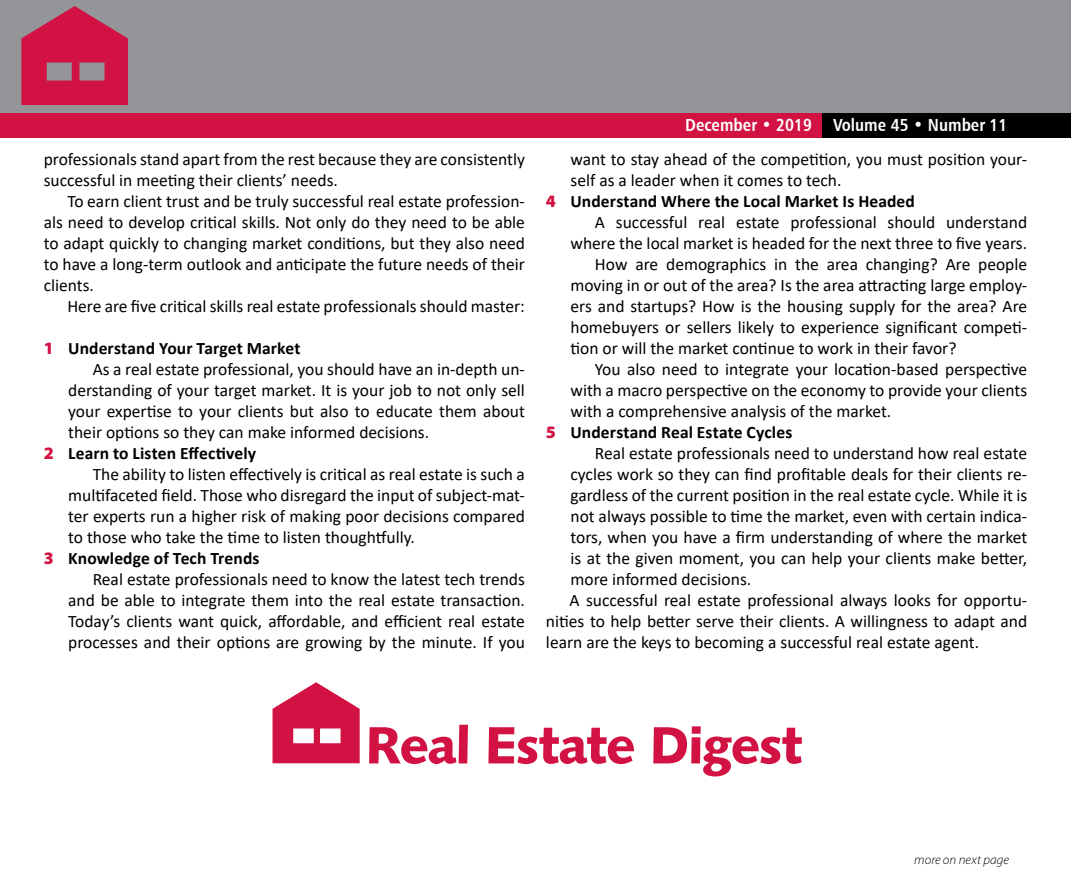
<style>
.page{position:relative;width:1071px;height:882px;background:#fff}
.page>*{position:absolute;margin:0;border:0;box-sizing:border-box;transform-origin:0 0}
.t1{font:52.5px "Humanist 531 BT Black A";letter-spacing:-.025em;color:#d11242}
.t2{font:17.5px/21px "Calibri";color:#000}
.t3{font:700 17.5px "Calibri";letter-spacing:.005em;color:#000}
.t4{font:17.5px "Humanist 777 BT Bold Condensed B";color:#fff}
.t5{font:italic 300 13.12px "Myriad Pro";letter-spacing:.01em;color:#000}
.s1{font-family:"Myriad Pro";font-weight:900;color:#d11242}
</style>
<div class="page">
<div style="left:0;top:0;width:1071px;height:138px;background:#939598"></div>
<div style="left:693px;top:113px;width:378px;height:25px;background:#000"></div>
<div style="left:0;top:113px;width:822px;height:25px;background:#d11242"></div>
<svg style="left:21px;top:6px;width:107px;height:99px"></svg>
<svg style="left:273px;top:682px;width:87px;height:81px"></svg>
<p class="t2" style="left:44px;top:149px;width:483px">professionals stand apart from the rest because they are consistently successful in meeting their clients’ needs.</p>
<p class="t2" style="left:44px;top:191px;width:483px;text-align:justify;text-indent:24px">To earn client trust and be truly successful real estate profession&shy;als need to develop critical skills. Not only do they need to be able to adapt quickly to changing market conditions, but they also need to have a long-term outlook and anticipate the future needs of their clients.</p>
<p class="t2" style="left:67px;top:296px;width:459px">Here are five critical skills real estate professionals should master:</p>
<p class="t3" style="left:44px;top:336px;width:258px"><span class="s1">1</span> Understand Your Target Market</p>
<p class="t2" style="left:93px;top:359px;width:434px">As a real estate professional, you should have an in-depth un-</p>
<p class="t2" style="left:68px;top:380px;width:458px">derstanding of your target market. It is your job to not only sell</p>
<p class="t2" style="left:68px;top:401px;width:458px">your expertise to your clients but also to educate them about</p>
<p class="t2" style="left:68px;top:422px;width:362px">their options so they can make informed decisions.</p>
<p class="t3" style="left:44px;top:441px;width:214px"><span class="s1">2</span> Learn to Listen Effectively</p>
<p class="t2" style="left:93px;top:464px;width:434px">The ability to listen effectively is critical as real estate is such a</p>
<p class="t2" style="left:68px;top:485px;width:458px">multifaceted field. Those who disregard the input of subject-mat-</p>
<p class="t2" style="left:68px;top:506px;width:458px">ter experts run a higher risk of making poor decisions compared</p>
<p class="t2" style="left:68px;top:527px;width:348px">to those who take the time to listen thoughtfully.</p>
<p class="t3" style="left:44px;top:546px;width:217px"><span class="s1">3</span> Knowledge of Tech Trends</p>
<p class="t2" style="left:93px;top:569px;width:434px">Real estate professionals need to know the latest tech trends</p>
<p class="t2" style="left:68px;top:590px;width:458px">and be able to integrate them into the real estate transaction.</p>
<p class="t2" style="left:68px;top:611px;width:458px">Today’s clients want quick, affordable, and efficient real estate</p>
<p class="t2" style="left:68px;top:632px;width:458px">processes and their options are growing by the minute. If you</p>
<p class="t4" style="left:685px;top:114px;width:324px">December • 2019 Volume 45 • Number 11</p>
<p class="t2" style="left:570px;top:149px;width:458px">want to stay ahead of the competition, you must position your-</p>
<p class="t2" style="left:570px;top:170px;width:273px">self as a leader when it comes to tech.</p>
<p class="t3" style="left:546px;top:189px;width:370px"><span class="s1">4</span> Understand Where the Local Market Is Headed</p>
<p class="t2" style="left:595px;top:212px;width:434px">A successful real estate professional should understand</p>
<p class="t2" style="left:570px;top:233px;width:458px">where the local market is headed for the next three to five years.</p>
<p class="t2" style="left:595px;top:254px;width:434px">How are demographics in the area changing? Are people</p>
<p class="t2" style="left:570px;top:275px;width:458px">moving in or out of the area? Is the area attracting large employ-</p>
<p class="t2" style="left:570px;top:296px;width:458px">ers and startups? How is the housing supply for the area? Are</p>
<p class="t2" style="left:570px;top:317px;width:458px">homebuyers or sellers likely to experience significant competi-</p>
<p class="t2" style="left:570px;top:338px;width:387px">tion or will the market continue to work in their favor?</p>
<p class="t2" style="left:595px;top:359px;width:434px">You also need to integrate your location-based perspective</p>
<p class="t2" style="left:570px;top:380px;width:458px">with a macro perspective on the economy to provide your clients</p>
<p class="t2" style="left:570px;top:401px;width:322px">with a comprehensive analysis of the market.</p>
<p class="t3" style="left:546px;top:420px;width:248px"><span class="s1">5</span> Understand Real Estate Cycles</p>
<p class="t2" style="left:595px;top:443px;width:434px">Real estate professionals need to understand how real estate</p>
<p class="t2" style="left:570px;top:464px;width:458px">cycles work so they can find profitable deals for their clients re-</p>
<p class="t2" style="left:570px;top:485px;width:458px">gardless of the current position in the real estate cycle. While it is</p>
<p class="t2" style="left:570px;top:506px;width:458px">not always possible to time the market, even with certain indica-</p>
<p class="t2" style="left:570px;top:527px;width:458px">tors, when you have a firm understanding of where the market</p>
<p class="t2" style="left:570px;top:548px;width:458px">is at the given moment, you can help your clients make better,</p>
<p class="t2" style="left:570px;top:569px;width:182px">more informed decisions.</p>
<p class="t2" style="left:570px;top:590px;width:459px">A successful real estate professional always looks for opportu-</p>
<p class="t2" style="left:546px;top:611px;width:483px">nities to help better serve their clients. A willingness to adapt and</p>
<p class="t2" style="left:546px;top:632px;width:435px">learn are the keys to becoming a successful real estate agent.</p>
<h1 class="t1" style="left:366px;top:712px;width:438px">Real Estate Digest</h1>
<p class="t5" style="left:914px;top:853px;width:96px">more on next page</p>
</div>
